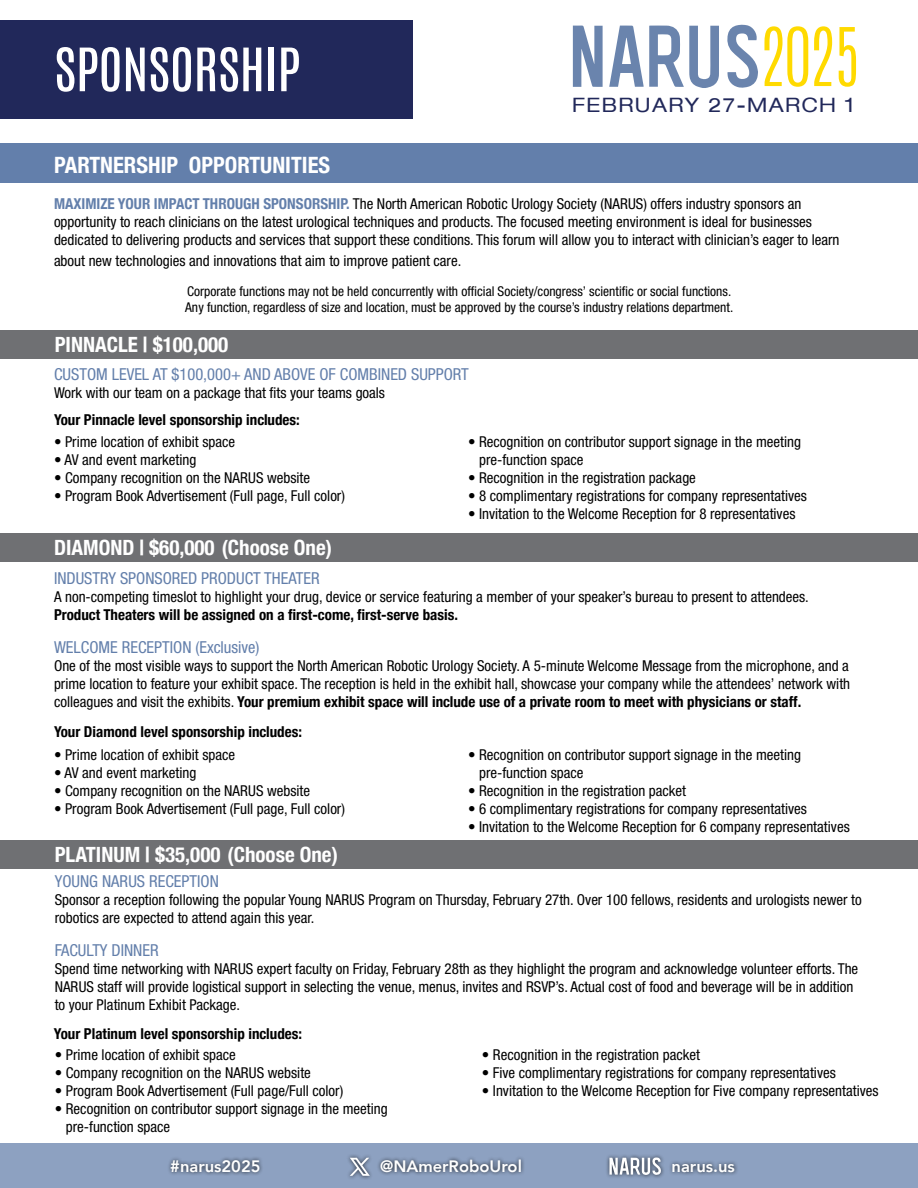
<style>
.page{position:relative;width:918px;height:1188px;background:#fff}
.page>*{position:absolute;margin:0;border:0;box-sizing:border-box;transform-origin:0 0}
.t1{font:300 68.7px "Antonio";color:#ffda00}
.t2{font:50.85px "Antonio";letter-spacing:-.01em;color:#fff;scale:1.04 1}
.t3{font:700 condensed 22.5px "Helvetica Neue";color:#fff}
.t4{font:700 condensed 21px "Helvetica Neue";color:#fff}
.t5{font:expanded 19.8px "Helvetica Neue";letter-spacing:.07em;color:#21285a}
.t6{font:condensed 16.5px "Helvetica Neue LT Std";color:#637fab}
.t7{font:800 16.5px "Avenir";color:#fff}
.t8{font:condensed 15px/18px "Helvetica Neue LT Std";color:#000}
.t9{font:700 condensed 15px "Helvetica Neue";color:#000}
.t10{font:condensed 13.5px/16.2px "Helvetica Neue LT Std";color:#000}
.s1{font-family:"Helvetica Neue";font-weight:700;color:#637fab}
.s2{font-family:"Helvetica Neue LT Std";font-weight:400}
.s3{font-weight:900}
.s4{font-family:"Antonio";font-weight:300;font-size:18.9px}
</style>
<div class="page">
<svg style="left:573px;top:26px;width:30px;height:61px"></svg>
<svg style="left:727px;top:24px;width:31px;height:64px"></svg>
<svg style="left:609px;top:26px;width:110px;height:62px"></svg>
<div style="left:0;top:20px;width:413px;height:99px;background:#21285a"></div>
<div style="left:0;top:1144px;width:918px;height:44px;background:#8da1c1"></div>
<div style="left:167px;top:1153px;width:572px;height:28px;background:#000;opacity:.75"></div>
<svg style="left:350px;top:1158px;width:20px;height:18px"></svg>
<svg style="left:609px;top:1157px;width:52px;height:18px"></svg>
<div style="left:0;top:840px;width:918px;height:29px;background:#6f7073"></div>
<div style="left:0;top:330px;width:918px;height:29px;background:#6f7073"></div>
<div style="left:0;top:143px;width:918px;height:40px;background:#637fab"></div>
<div style="left:0;top:534px;width:918px;height:28px;background:#6f7073"></div>
<h2 class="t2" style="left:54px;top:32px;width:239px">SPONSORSHIP</h2>
<h1 class="t1" style="left:761px;top:7px;width:101px">2025</h1>
<h3 class="t5" style="left:572px;top:93px;width:284px">FEBRUARY 27-MARCH 1</h3>
<h3 class="t3" style="left:54px;top:146px;width:278px">PARTNERSHIP OPPORTUNITIES</h3>
<p class="t8" style="left:54px;top:194px;width:787px"><span class="s1">MAXIMIZE YOUR IMPACT THROUGH SPONSORSHIP.</span> The North American Robotic Urology Society (NARUS) offers industry sponsors an opportunity to reach clinicians on the latest urological techniques and products. The focused meeting environment is ideal for businesses dedicated to delivering products and services that support these conditions. This forum will allow you to interact with clinician’s eager to learn</p>
<p class="t8" style="left:54px;top:252px;width:409px">about new technologies and innovations that aim to improve patient care.</p>
<p class="t10" style="left:185px;top:283px;width:550px">Corporate functions may not be held concurrently with official Society/congress’ scientific or social functions.<br>Any function, regardless of size and location, must be approved by the course’s industry relations department.</p>
<h3 class="t4" style="left:55px;top:328px;width:175px">PINNACLE | $100,000</h3>
<p class="t6" style="left:54px;top:365px;width:416px">CUSTOM LEVEL AT $100,000+ AND ABOVE OF COMBINED SUPPORT</p>
<p class="t8" style="left:54px;top:384px;width:333px">Work with our team on a package that fits your teams goals</p>
<p class="t9" style="left:54px;top:407px;width:247px">Your Pinnacle level sponsorship includes:</p>
<p class="t8" style="left:54px;top:433px;width:183px">• Prime location of exhibit space</p>
<p class="t8" style="left:54px;top:451px;width:144px">• AV and event marketing</p>
<p class="t8" style="left:54px;top:469px;width:258px">• Company recognition on the NARUS website</p>
<p class="t8" style="left:54px;top:487px;width:293px">• Program Book Advertisement (Full page, Full color)</p>
<p class="t8" style="left:479px;top:433px;width:323px;text-indent:-11px">• Recognition on contributor support signage in the meeting pre-function space</p>
<p class="t8" style="left:468px;top:469px;width:229px">• Recognition in the registration package</p>
<p class="t8" style="left:468px;top:487px;width:341px">• 8 complimentary registrations for company representatives</p>
<p class="t8" style="left:468px;top:505px;width:329px">• Invitation to the Welcome Reception for 8 representatives</p>
<h3 class="t4" style="left:54px;top:530px;width:280px">DIAMOND | $60,000 (Choose One)</h3>
<p class="t6" style="left:54px;top:569px;width:267px">INDUSTRY SPONSORED PRODUCT THEATER</p>
<p class="t8" style="left:54px;top:588px;width:756px">A non-competing timeslot to highlight your drug, device or service featuring a member of your speaker’s bureau to present to attendees.</p>
<p class="t9" style="left:54px;top:602px;width:406px">Product Theaters will be assigned on a first-come, first-serve basis.</p>
<p class="t6" style="left:54px;top:638px;width:207px">WELCOME RECEPTION (Exclusive)</p>
<p class="t8" style="left:54px;top:657px;width:798px">One of the most visible ways to support the North American Robotic Urology Society. A 5-minute Welcome Message from the microphone, and a prime location to feature your exhibit space. The reception is held in the exhibit hall, showcase your company while the attendees’ network with</p>
<p class="t9" style="left:54px;top:690px;width:749px"><span class="s2">colleagues and visit the exhibits.</span> Your premium exhibit space will include use of a private room to meet with physicians or staff.</p>
<p class="t9" style="left:54px;top:719px;width:250px">Your Diamond level sponsorship includes:</p>
<p class="t8" style="left:54px;top:745px;width:183px">• Prime location of exhibit space</p>
<p class="t8" style="left:54px;top:763px;width:144px">• AV and event marketing</p>
<p class="t8" style="left:54px;top:781px;width:258px">• Company recognition on the NARUS website</p>
<p class="t8" style="left:54px;top:799px;width:293px">• Program Book Advertisement (Full page, Full color)</p>
<p class="t8" style="left:479px;top:745px;width:323px;text-indent:-11px">• Recognition on contributor support signage in the meeting pre-function space</p>
<p class="t8" style="left:468px;top:781px;width:220px">• Recognition in the registration packet</p>
<p class="t8" style="left:468px;top:799px;width:341px">• 6 complimentary registrations for company representatives</p>
<p class="t8" style="left:468px;top:817px;width:383px">• Invitation to the Welcome Reception for 6 company representatives</p>
<h3 class="t4" style="left:55px;top:837px;width:285px">PLATINUM | $35,000 (Choose One)</h3>
<p class="t6" style="left:55px;top:872px;width:166px">YOUNG NARUS RECEPTION</p>
<p class="t8" style="left:55px;top:891px;width:809px">Sponsor a reception following the popular Young NARUS Program on Thursday, February 27th. Over 100 fellows, residents and urologists newer to robotics are expected to attend again this year.</p>
<p class="t6" style="left:55px;top:941px;width:105px">FACULTY DINNER</p>
<p class="t8" style="left:55px;top:960px;width:805px">Spend time networking with NARUS expert faculty on Friday, February 28th as they highlight the program and acknowledge volunteer efforts. The<br>NARUS staff will provide logistical support in selecting the venue, menus, invites and RSVP’s. Actual cost of food and beverage will be in addition to your Platinum Exhibit Package.</p>
<p class="t8" style="left:55px;top:1045px;width:183px">• Prime location of exhibit space</p>
<p class="t8" style="left:55px;top:1063px;width:258px">• Company recognition on the NARUS website</p>
<p class="t8" style="left:55px;top:1081px;width:290px">• Program Book Advertisement (Full page/Full color)</p>
<p class="t8" style="left:66px;top:1099px;width:323px;text-indent:-11px">• Recognition on contributor support signage in the meeting pre-function space</p>
<p class="t9" style="left:54px;top:1021px;width:250px">Your Platinum level sponsorship includes:</p>
<p class="t8" style="left:482px;top:1045px;width:220px">• Recognition in the registration packet</p>
<p class="t8" style="left:482px;top:1063px;width:356px">• Five complimentary registrations for company representatives</p>
<p class="t8" style="left:482px;top:1081px;width:398px">• Invitation to the Welcome Reception for Five company representatives</p>
<p class="t7" style="left:170px;top:1153px;width:92px"><span class="s3">#</span>narus2025</p>
<p class="t7" style="left:380px;top:1153px;width:143px">@NAmerRoboUrol</p>
<p class="t7" style="left:662px;top:1153px;width:75px"><span class="s4">2020</span>narus.us</p>
</div>
